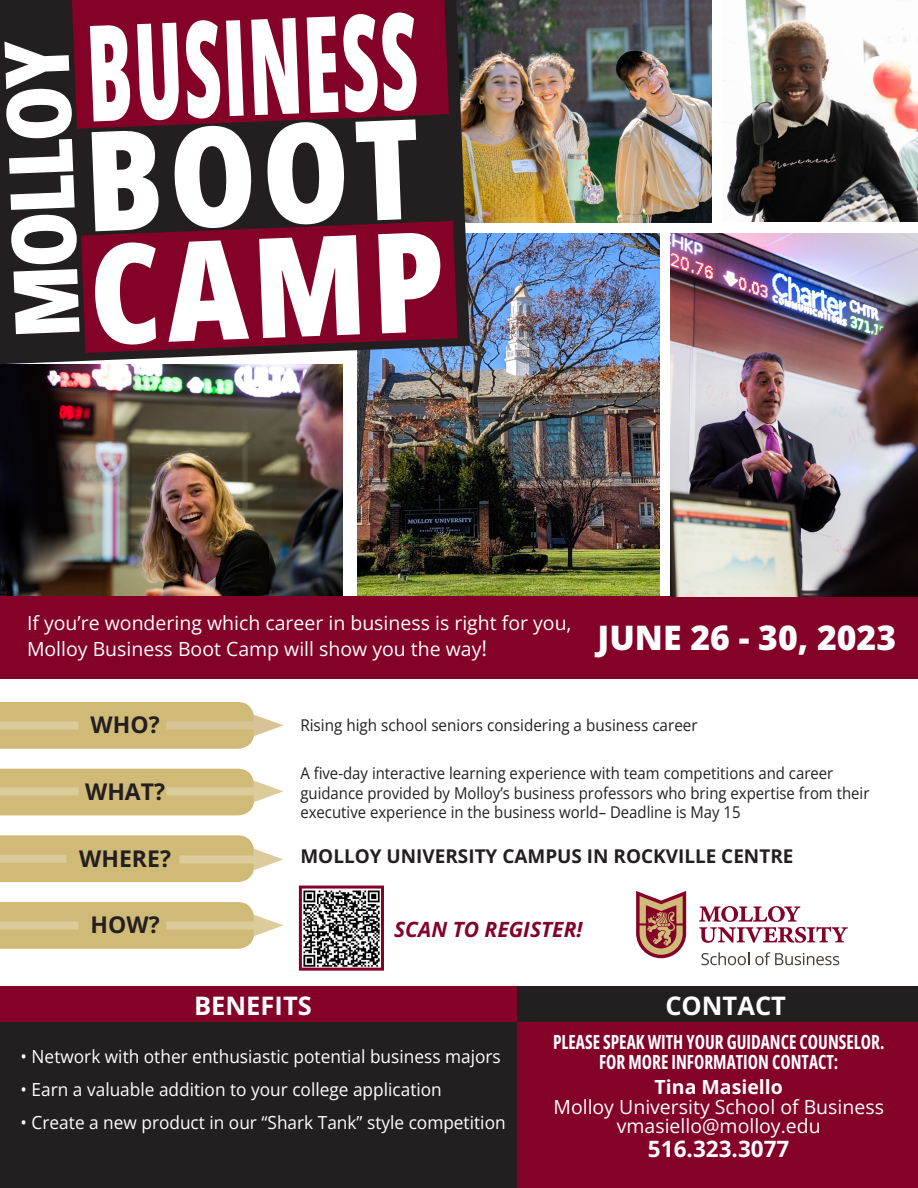
<style>
.page{position:relative;width:918px;height:1188px;background:#fff}
.page>*{position:absolute;margin:0;border:0;box-sizing:border-box;transform-origin:0 0}
.t1{font:800 139.05px "Open Sans Condensed";color:#fff}
.t2{font:800 133.8px "Open Sans Condensed";color:#fff;scale:.61 1}
.t3{font:800 89.1px "Open Sans Condensed";color:#fff}
.t4{font:800 33.75px "Open Sans";color:#fff}
.t5{font:700 25.5px "Open Sans";color:#fff}
.t6{font:700 22.95px "Open Sans";color:#231f20}
.t7{font:700 22.5px "Open Sans";color:#fff}
.t8{font:italic 700 21px "Open Sans";color:#840128}
.t9{font:19.5px "Open Sans";color:#fff}
.t10{font:700 19.5px "Open Sans Condensed";color:#fff;scale:.89 1}
.t11{font:700 19.5px "Open Sans";color:#fff}
.t12{font:700 18.9px "Open Sans";color:#231f20}
.t13{font:18px "Open Sans";color:#fff;scale:.96 1}
.t14{font:16.2px "Open Sans";color:#231f20;scale:.92 1}
.t15{font:16.2px "Open Sans";color:#231f20;scale:.94 1}
.s1{font-size:21.75px}
</style>
<div class="page">
<img style="left:0;top:364px;width:342px;height:232px">
<img style="left:470px;top:0;width:242px;height:222px">
<img style="left:357px;top:233px;width:303px;height:363px">
<div style="left:0;top:1013px;width:517px;height:175px;background:#231f20"></div>
<div style="left:0;top:596px;width:918px;height:82px;background:#840128"></div>
<div style="left:517px;top:997px;width:401px;height:191px;background:#840128"></div>
<svg style="left:0;top:702px;width:283px;height:47px;background:#d4c187"></svg>
<div style="left:0;top:721px;width:79px;height:8px;background:#dccb9b"></div>
<svg style="left:0;top:769px;width:283px;height:46px;background:#d4c288"></svg>
<svg style="left:0;top:902px;width:283px;height:47px;background:#d4c288"></svg>
<svg style="left:0;top:835px;width:283px;height:47px;background:#d4c288"></svg>
<div style="left:0;top:986px;width:519px;height:36px;background:#840128"></div>
<div style="left:517px;top:986px;width:401px;height:36px;background:#231f20"></div>
<img style="left:0;top:0;width:470px;height:364px">
<svg style="left:0;top:0;width:453px;height:355px;background:#491424"></svg>
<svg style="left:72px;top:0;width:377px;height:129px;background:#7d0327"></svg>
<img style="left:723px;top:0;width:195px;height:221px">
<img style="left:671px;top:233px;width:247px;height:363px">
<svg style="left:701px;top:952px;width:48px;height:13px"></svg>
<svg style="left:755px;top:952px;width:84px;height:13px"></svg>
<svg style="left:699px;top:906px;width:149px;height:37px"></svg>
<svg style="left:636px;top:891px;width:50px;height:67px;background:#b57469"></svg>
<img style="left:303px;top:890px;width:77px;height:77px">
<div style="left:299px;top:886px;width:85px;height:85px;border:3px solid #840128"></div>
<p class="t3" style="left:-14px;top:340px;width:300px;rotate:-92deg">MOLLOY</p>
<p class="t2" style="left:84px;top:-19px;width:544px;rotate:-2deg">BUSINESS</p>
<p class="t1" style="left:82px;top:85px;width:336px;rotate:-2deg">BOOT</p>
<p class="t1" style="left:87px;top:199px;width:357px;rotate:-2deg">CAMP</p>
<p class="t9" style="left:27px;top:609px;width:546px">If you’re wondering which career in business is right for you,</p>
<p class="t9" style="left:27px;top:635px;width:462px">Molloy Business Boot Camp will show you the way<span class="s1">!</span></p>
<p class="t4" style="left:598px;top:615px;width:300px">JUNE 26 - 30, 2023</p>
<p class="t6" style="left:91px;top:709px;width:71px">WHO?</p>
<p class="t6" style="left:85px;top:776px;width:81px">WHAT?</p>
<p class="t15" style="left:300px;top:714px;width:424px">Rising high school seniors considering a business career</p>
<p class="t14" style="left:300px;top:762px;width:581px">A five-day interactive learning experience with team competitions and career</p>
<p class="t14" style="left:300px;top:782px;width:620px">guidance provided by Molloy’s business professors who bring expertise from their</p>
<p class="t14" style="left:300px;top:801px;width:480px">executive experience in the business world– Deadline is May 15</p>
<p class="t6" style="left:79px;top:842px;width:93px">WHERE?</p>
<p class="t12" style="left:300px;top:844px;width:495px">MOLLOY UNIVERSITY CAMPUS IN ROCKVILLE CENTRE</p>
<p class="t6" style="left:91px;top:909px;width:71px">HOW?</p>
<p class="t8" style="left:394px;top:915px;width:190px">SCAN TO REGISTER!</p>
<p class="t5" style="left:194px;top:988px;width:119px">BENEFITS</p>
<p class="t5" style="left:665px;top:988px;width:122px">CONTACT</p>
<p class="t13" style="left:21px;top:1045px;width:502px">• Network with other enthusiastic potential business majors</p>
<p class="t13" style="left:21px;top:1078px;width:440px">• Earn a valuable addition to your college application</p>
<p class="t13" style="left:21px;top:1111px;width:507px">• Create a new product in our “Shark Tank” style competition</p>
<p class="t10" style="left:553px;top:1029px;width:374px">PLEASE SPEAK WITH YOUR GUIDANCE COUNSELOR.</p>
<p class="t10" style="left:599px;top:1048px;width:271px">FOR MORE INFORMATION CONTACT:</p>
<p class="t11" style="left:655px;top:1074px;width:130px">Tina Masiello</p>
<p class="t9" style="left:553px;top:1093px;width:332px">Molloy University School of Business</p>
<p class="t9" style="left:617px;top:1113px;width:205px">vmasiello@molloy.edu</p>
<p class="t7" style="left:648px;top:1134px;width:143px">516.323.3077</p>
</div>
